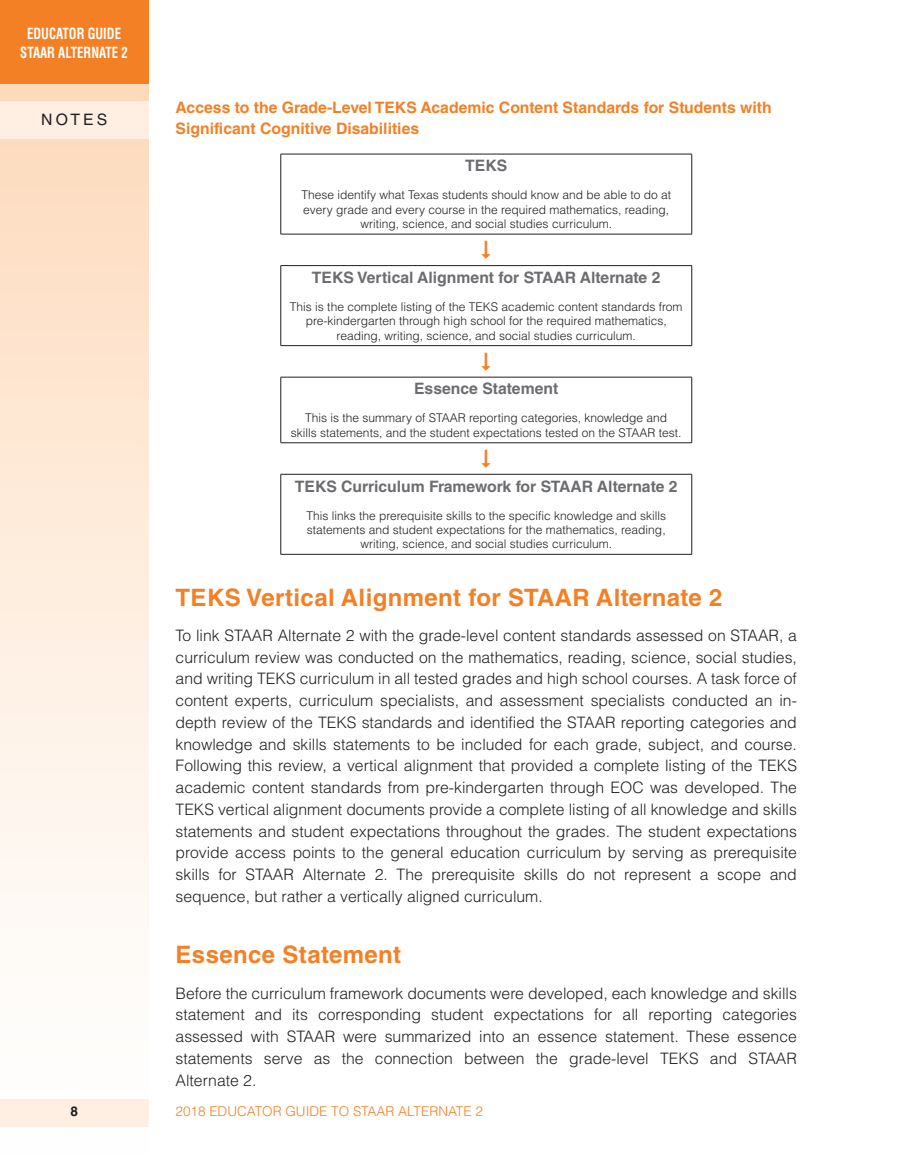
<style>
.page{position:relative;width:905px;height:1175px;background:#fff}
.page>*{position:absolute;margin:0;border:0;box-sizing:border-box;transform-origin:0 0}
.t1{font:700 24px "Helvetica LT Std";letter-spacing:.015em;color:#f48026}
.t2{font:300 15.75px/21.8px "Helvetica LT Std";color:#231f20;text-align:justify}
.t3{font:700 15.75px "Helvetica LT Std";color:#6c6d70}
.t4{font:700 15.75px/21.8px "Helvetica LT Std";color:#f48026}
.t5{font:15.75px "Helvetica LT Std";letter-spacing:.2em;color:#231f20}
.t6{font:700 condensed 15px/19.5px "Helvetica LT Std";color:#fff;text-align:center;scale:.85 1}
.t7{font:300 13.5px "Helvetica LT Std";color:#f48026}
.t8{font:700 13.5px "Helvetica LT Std";color:#231f20}
.t9{font:300 12px/14.4px "Helvetica LT Std";color:#231f20;text-align:center}
</style>
<div class="page">
<svg style="left:0;top:83px;width:148px;height:1044px"></svg>
<div style="left:0;top:1099px;width:148px;height:27px;background:#feefe2"></div>
<div style="left:0;top:101px;width:148px;height:38px;background:#feefe2"></div>
<div style="left:0;top:0;width:148px;height:83px;background:#f48026"></div>
<hr style="left:280px;top:154px;width:412px;height:1px;background:#231f20">
<hr style="left:280px;top:154px;width:1px;height:80px;background:#231f20">
<hr style="left:691px;top:154px;width:1px;height:80px;background:#231f20">
<hr style="left:280px;top:234px;width:412px;height:1px;background:#231f20">
<hr style="left:280px;top:265px;width:412px;height:1px;background:#231f20">
<hr style="left:280px;top:266px;width:1px;height:79px;background:#231f20">
<hr style="left:691px;top:266px;width:1px;height:79px;background:#231f20">
<hr style="left:280px;top:345px;width:412px;height:1px;background:#231f20">
<hr style="left:280px;top:377px;width:412px;height:1px;background:#231f20">
<hr style="left:280px;top:377px;width:1px;height:65px;background:#231f20">
<hr style="left:691px;top:377px;width:1px;height:65px;background:#231f20">
<hr style="left:280px;top:442px;width:412px;height:1px;background:#231f20">
<hr style="left:280px;top:474px;width:412px;height:1px;background:#231f20">
<hr style="left:280px;top:474px;width:1px;height:80px;background:#231f20">
<hr style="left:691px;top:474px;width:1px;height:80px;background:#231f20">
<hr style="left:280px;top:554px;width:412px;height:1px;background:#231f20">
<p class="t6" style="left:20px;top:23px;width:128px">EDUCATOR GUIDE<br>STAAR ALTERNATE 2</p>
<p class="t5" style="left:41px;top:111px;width:68px">NOTES</p>
<p class="t4" style="left:176px;top:96px;width:597px">Access to the Grade-Level TEKS Academic Content Standards for Students with<br>Significant Cognitive Disabilities</p>
<p class="t3" style="left:465px;top:156px;width:44px">TEKS</p>
<p class="t9" style="left:301px;top:188px;width:371px">These identify what Texas students should know and be able to do at every grade and every course in the required mathematics, reading, writing, science, and social studies curriculum.</p>
<p class="t3" style="left:312px;top:268px;width:350px">TEKS Vertical Alignment for STAAR Alternate 2</p>
<p class="t9" style="left:290px;top:299px;width:394px">This is the complete listing of the TEKS academic content standards from pre-kindergarten through high school for the required mathematics, reading, writing, science, and social studies curriculum.</p>
<p class="t3" style="left:414px;top:379px;width:146px">Essence Statement</p>
<p class="t9" style="left:291px;top:411px;width:392px">This is the summary of STAAR reporting categories, knowledge and skills statements, and the student expectations tested on the STAAR test.</p>
<p class="t3" style="left:295px;top:476px;width:384px">TEKS Curriculum Framework for STAAR Alternate 2</p>
<p class="t9" style="left:306px;top:508px;width:361px">This links the prerequisite skills to the specific knowledge and skills statements and student expectations for the mathematics, reading, writing, science, and social studies curriculum.</p>
<p class="t1" style="left:176px;top:582px;width:548px">TEKS Vertical Alignment for STAAR Alternate 2</p>
<p class="t2" style="left:176px;top:624px;width:623px">To link STAAR Alternate 2 with the grade-level content standards assessed on STAAR, a curriculum review was conducted on the mathematics, reading, science, social studies, and writing TEKS curriculum in all tested grades and high school courses. A task force of content experts, curriculum specialists, and assessment specialists conducted an in&shy;depth review of the TEKS standards and identified the STAAR reporting categories and knowledge and skills statements to be included for each grade, subject, and course.<br>Following this review, a vertical alignment that provided a complete listing of the TEKS academic content standards from pre-kindergarten through EOC was developed. The TEKS vertical alignment documents provide a complete listing of all knowledge and skills statements and student expectations throughout the grades. The student expectations provide access points to the general education curriculum by serving as prerequisite skills for STAAR Alternate 2. The prerequisite skills do not represent a scope and sequence, but rather a vertically aligned curriculum.</p>
<p class="t1" style="left:176px;top:940px;width:227px">Essence Statement</p>
<p class="t2" style="left:176px;top:982px;width:623px">Before the curriculum framework documents were developed, each knowledge and skills statement and its corresponding student expectations for all reporting categories assessed with STAAR were summarized into an essence statement. These essence statements serve as the connection between the grade-level TEKS and STAAR Alternate 2.</p>
<p class="t8" style="left:70px;top:1103px;width:9px">8</p>
<p class="t7" style="left:176px;top:1102px;width:309px">2018 EDUCATOR GUIDE TO STAAR ALTERNATE 2</p>
</div>
